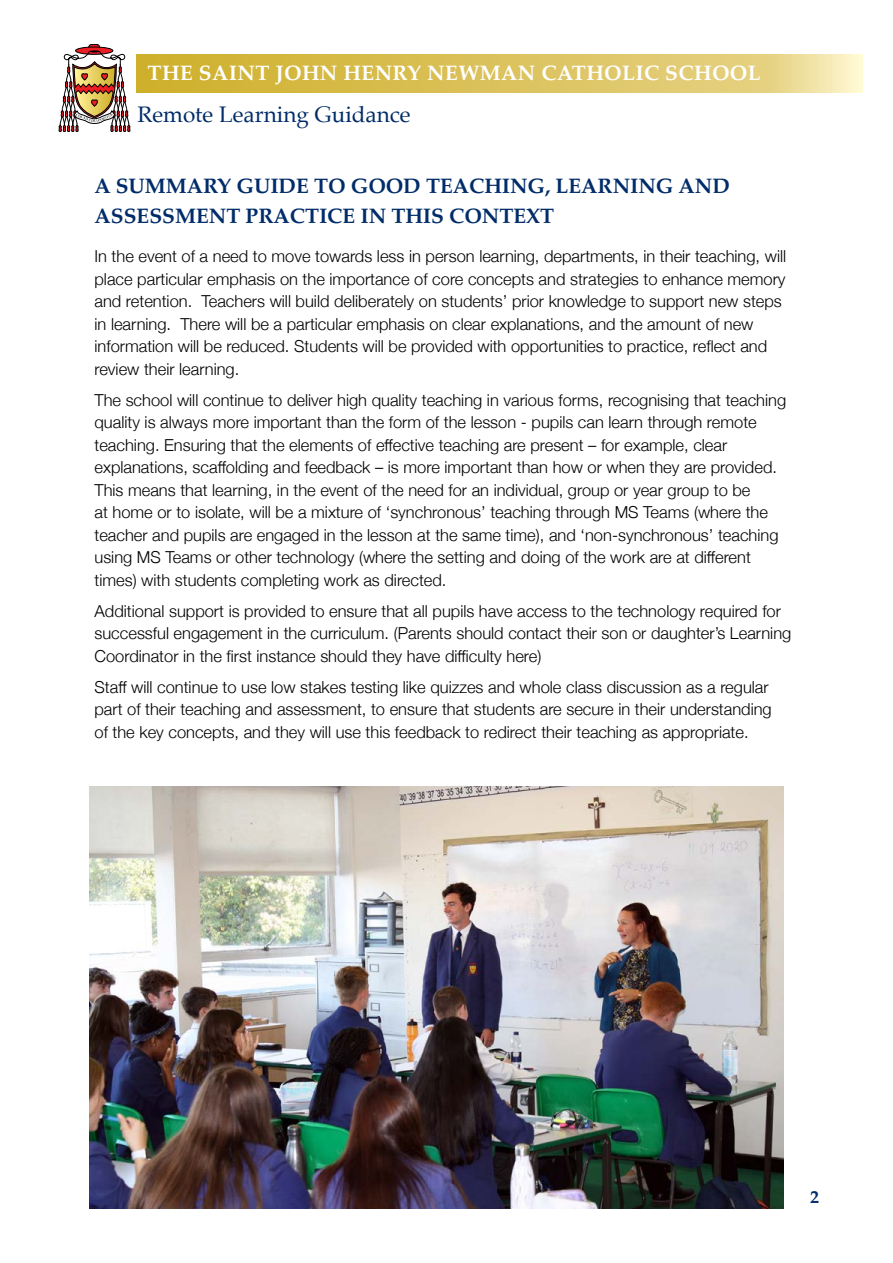
<style>
.page{position:relative;width:893px;height:1263px;background:#fff}
.page>*{position:absolute;margin:0;border:0;box-sizing:border-box;transform-origin:0 0}
.t1{font:22.5px "Palatino";color:#002c69}
.t2{font:700 21px/30px "Palatino";color:#002c69}
.t3{font:700 21px "Palatino";letter-spacing:.02em;color:#fff}
.t4{font:700 18px "Palatino";color:#002c69}
.t5{font:300 16.5px/22.5px "Helvetica Neue";color:#000}
</style>
<div class="page">
<svg style="left:139px;top:57px;width:721px;height:33px;background:#dcc460"></svg>
<svg style="left:59px;top:44px;width:71px;height:88px"></svg>
<img style="left:89px;top:787px;width:694px;height:422px">
<p class="t3" style="left:148px;top:55px;width:614px">THE SAINT JOHN HENRY NEWMAN CATHOLIC SCHOOL</p>
<h1 class="t1" style="left:137px;top:95px;width:275px">Remote Learning Guidance</h1>
<p class="t2" style="left:94px;top:170px;width:637px">A SUMMARY GUIDE TO GOOD TEACHING, LEARNING AND<br>ASSESSMENT PRACTICE IN THIS CONTEXT</p>
<p class="t5" style="left:94px;top:244px;width:693px">In the event of a need to move towards less in person learning, departments, in their teaching, will place particular emphasis on the importance of core concepts and strategies to enhance memory and retention. Teachers will build deliberately on students’ prior knowledge to support new steps in learning. There will be a particular emphasis on clear explanations, and the amount of new information will be reduced. Students will be provided with opportunities to practice, reflect and review their learning.</p>
<p class="t5" style="left:94px;top:387px;width:693px">The school will continue to deliver high quality teaching in various forms, recognising that teaching quality is always more important than the form of the lesson - pupils can learn through remote teaching. Ensuring that the elements of effective teaching are present – for example, clear explanations, scaffolding and feedback – is more important than how or when they are provided.<br>This means that learning, in the event of the need for an individual, group or year group to be<br>at home or to isolate, will be a mixture of ‘synchronous’ teaching through MS Teams (where the teacher and pupils are engaged in the lesson at the same time), and ‘non-synchronous’ teaching using MS Teams or other technology (where the setting and doing of the work are at different times) with students completing work as directed.</p>
<p class="t5" style="left:94px;top:599px;width:698px">Additional support is provided to ensure that all pupils have access to the technology required for successful engagement in the curriculum. (Parents should contact their son or daughter’s Learning<br>Coordinator in the first instance should they have difficulty here)</p>
<p class="t5" style="left:94px;top:675px;width:679px">Staff will continue to use low stakes testing like quizzes and whole class discussion as a regular part of their teaching and assessment, to ensure that students are secure in their understanding of the key concepts, and they will use this feedback to redirect their teaching as appropriate.</p>
<p class="t4" style="left:810px;top:1181px;width:10px">2</p>
</div>
